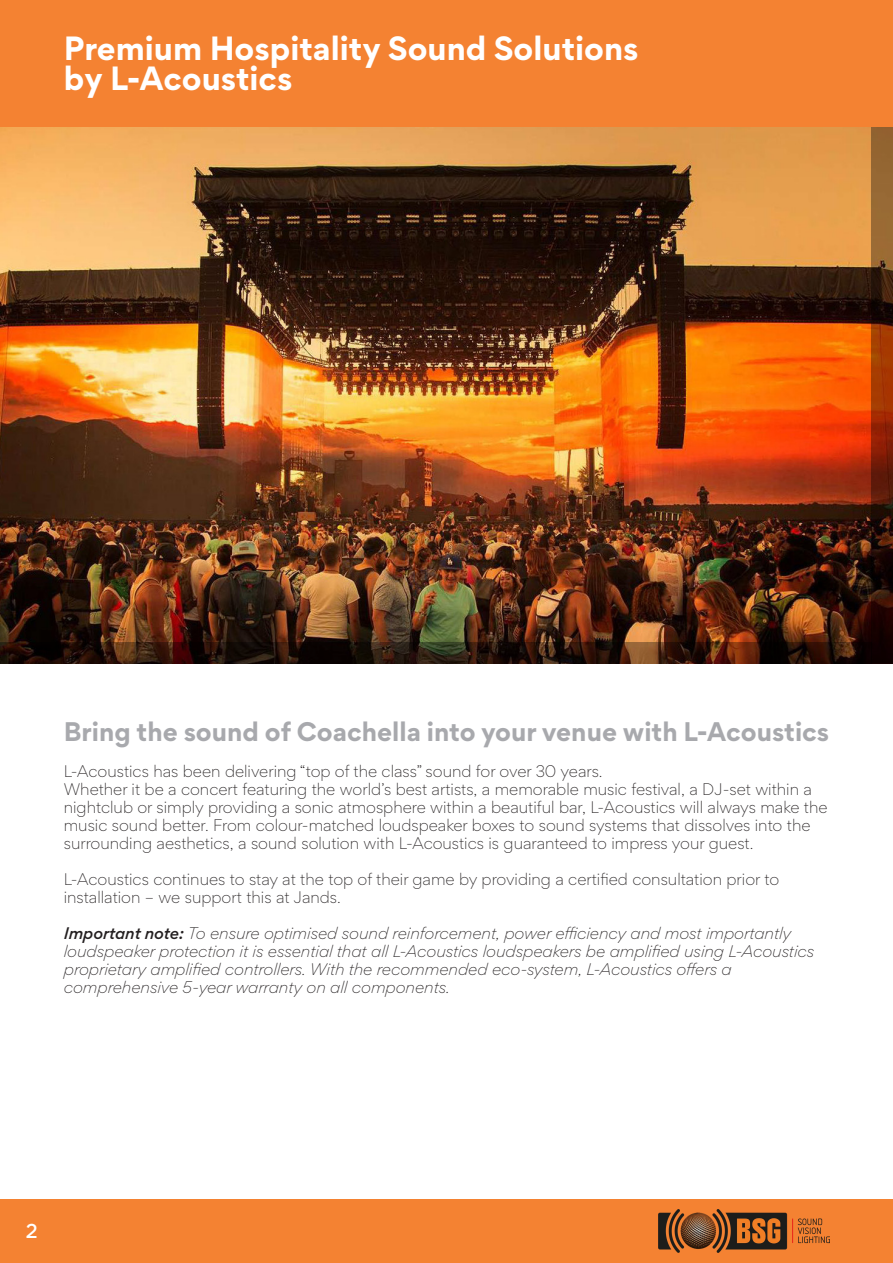
<style>
.page{position:relative;width:893px;height:1263px;background:#fff}
.page>*{position:absolute;margin:0;border:0;box-sizing:border-box;transform-origin:0 0}
.heads{font:700 30px/30px "Gordita";color:#fff}
.t1{font:700 24px "Gordita";color:#a8a9ad}
.t2{font:500 18px "Gordita";color:#fff}
.t3{font:300 15px/18px "Gordita";color:#231f20}
.t4{font:italic 300 15px/18px "Gordita";color:#231f20}
.s1{font-weight:500}
</style>
<div class="page">
<div style="left:0;top:1199px;width:893px;height:64px;background:#f48232"></div>
<div style="left:0;top:0;width:893px;height:128px;background:#f48232"></div>
<img style="left:659px;top:1210px;width:170px;height:42px">
<img style="left:0;top:128px;width:872px;height:514px">
<svg style="left:0;top:642px;width:872px;height:21px;background:#2c160b"></svg>
<svg style="left:872px;top:128px;width:21px;height:535px;background:#642e11"></svg>
<p class="heads" style="left:64px;top:33px;width:576px">Premium Hospitality Sound Solutions by L-Acoustics</p>
<p class="t1" style="left:64px;top:712px;width:767px">Bring the sound of Coachella into your venue with L-Acoustics</p>
<p class="t3" style="left:64px;top:762px;width:540px">L-Acoustics has been delivering “top of the class” sound for over 30 years.</p>
<p class="t3" style="left:64px;top:780px;width:765px">Whether it be a concert featuring the world’s best artists, a memorable music festival, a DJ-set within a nightclub or simply providing a sonic atmosphere within a beautiful bar, L-Acoustics will always make the music sound better. From colour-matched loudspeaker boxes to sound systems that dissolves into the surrounding aesthetics, a sound solution with L-Acoustics is guaranteed to impress your guest.</p>
<p class="t3" style="left:64px;top:870px;width:717px">L-Acoustics continues to stay at the top of their game by providing a certified consultation prior to installation – we support this at Jands.</p>
<p class="t4" style="left:64px;top:924px;width:752px"><span class="s1">Important note:</span> To ensure optimised sound reinforcement, power efficiency and most importantly loudspeaker protection it is essential that all L-Acoustics loudspeakers be amplified using L-Acoustics proprietary amplified controllers. With the recommended eco-system, L-Acoustics offers a comprehensive 5-year warranty on all components.</p>
<p class="t2" style="left:26px;top:1217px;width:13px">2</p>
</div>
